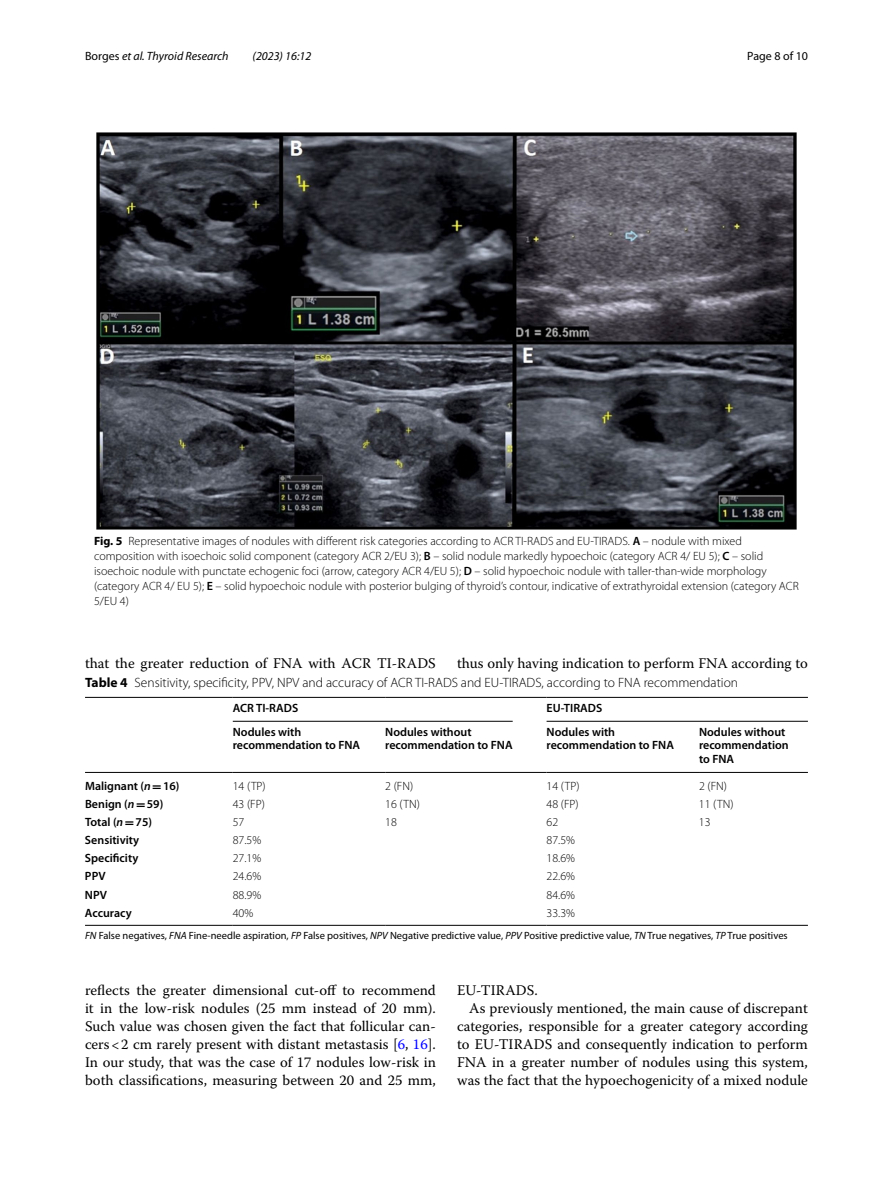
<style>
.page{position:relative;width:893px;height:1187px;background:#fff}
.page>*{position:absolute;margin:0;border:0;box-sizing:border-box;transform-origin:0 0}
.t1{font:14.7px/18px "Warnock Pro";color:#000;text-align:justify}
.t2{font:300 13.5px "Myriad Pro";color:#000}
.t3{font:300 12px/15px "Myriad Pro";color:#000}
.t4{font:600 12px/13.5px "Myriad Pro";color:#000}
.t5{font:italic 12px "Myriad Pro";color:#000}
.t6{font:12px "Myriad Pro";color:#000}
.t7{font:10.5px "Myriad Pro";color:#000}
.s1{font-style:normal}
.s2{font-weight:700}
.s3{font-weight:600}
.s4{font-style:italic}
.s5{font-family:"SPSMTSYB Bold";font-weight:400}
.s6{color:#00f}
</style>
<div class="page">
<img style="left:96px;top:133px;width:701px;height:397px">
<hr style="left:85px;top:697px;width:148px;height:1px;background:#000">
<hr style="left:85px;top:772px;width:148px;height:1px;background:#000">
<hr style="left:233px;top:697px;width:152px;height:1px;background:#000">
<hr style="left:385px;top:697px;width:162px;height:1px;background:#000">
<hr style="left:547px;top:697px;width:152px;height:1px;background:#000">
<hr style="left:699px;top:697px;width:109px;height:1px;background:#000">
<hr style="left:233px;top:772px;width:152px;height:1px;background:#000">
<hr style="left:385px;top:772px;width:162px;height:1px;background:#000">
<hr style="left:547px;top:772px;width:152px;height:1px;background:#000">
<hr style="left:699px;top:772px;width:109px;height:1px;background:#000">
<hr style="left:85px;top:925px;width:148px;height:1px;background:#000">
<hr style="left:233px;top:925px;width:152px;height:1px;background:#000">
<hr style="left:385px;top:925px;width:162px;height:1px;background:#000">
<hr style="left:547px;top:925px;width:152px;height:1px;background:#000">
<hr style="left:699px;top:925px;width:109px;height:1px;background:#000">
<hr style="left:233px;top:721px;width:280px;height:1px;background:#000">
<hr style="left:547px;top:721px;width:261px;height:1px;background:#000">
<p class="t5" style="left:85px;top:48px;width:145px"><span class="s1">Borges</span> et al. Thyroid Research</p>
<p class="t5" style="left:253px;top:48px;width:60px">(2023) 16:12</p>
<p class="t6" style="left:747px;top:48px;width:62px">Page 8 of 10</p>
<p class="t3" style="left:94px;top:533px;width:706px"><span class="s2">Fig. 5</span> Representative images of nodules with different risk categories according to ACR TI-RADS and EU-TIRADS. <span class="s3">A</span> – nodule with mixed composition with isoechoic solid component (category ACR 2/EU 3); <span class="s3">B</span> – solid nodule markedly hypoechoic (category ACR 4/ EU 5); <span class="s3">C</span> – solid isoechoic nodule with punctate echogenic foci (arrow, category ACR 4/EU 5); <span class="s3">D</span> – solid hypoechoic nodule with taller-than-wide morphology (category ACR 4/ EU 5); <span class="s3">E</span> – solid hypoechoic nodule with posterior bulging of thyroid’s contour, indicative of extrathyroidal extension (category ACR 5/EU 4)</p>
<p class="t1" style="left:85px;top:653px;width:352px">that the greater reduction of FNA with ACR TI-RADS</p>
<p class="t1" style="left:457px;top:653px;width:352px">thus only having indication to perform FNA according to</p>
<p class="t2" style="left:85px;top:675px;width:655px"><span class="s2">Table 4</span> Sensitivity, specificity, PPV, NPV and accuracy of ACR TI-RADS and EU-TIRADS, according to FNA recommendation</p>
<p class="t4" style="left:233px;top:700px;width:67px">ACR TI-RADS</p>
<p class="t4" style="left:547px;top:700px;width:57px">EU-TIRADS</p>
<p class="t4" style="left:233px;top:724px;width:129px">Nodules with recommendation to FNA</p>
<p class="t4" style="left:385px;top:724px;width:129px">Nodules without recommendation to FNA</p>
<p class="t4" style="left:547px;top:724px;width:129px">Nodules with recommendation to FNA</p>
<p class="t4" style="left:699px;top:724px;width:91px">Nodules without recommendation to FNA</p>
<p class="t4" style="left:85px;top:778px;width:96px">Malignant (<span class="s4">n</span><span class="s5">=</span>16)</p>
<p class="t3" style="left:233px;top:778px;width:35px">14 (TP)</p>
<p class="t3" style="left:385px;top:778px;width:30px">2 (FN)</p>
<p class="t3" style="left:547px;top:778px;width:35px">14 (TP)</p>
<p class="t3" style="left:699px;top:778px;width:30px">2 (FN)</p>
<p class="t4" style="left:85px;top:796px;width:80px">Benign (<span class="s4">n</span><span class="s5">=</span>59)</p>
<p class="t3" style="left:233px;top:796px;width:34px">43 (FP)</p>
<p class="t3" style="left:385px;top:796px;width:36px">16 (TN)</p>
<p class="t3" style="left:546px;top:796px;width:34px">48 (FP)</p>
<p class="t3" style="left:699px;top:796px;width:36px">11 (TN)</p>
<p class="t4" style="left:85px;top:814px;width:69px">Total (<span class="s4">n</span><span class="s5">=</span>75)</p>
<p class="t3" style="left:233px;top:814px;width:13px">57</p>
<p class="t3" style="left:385px;top:814px;width:13px">18</p>
<p class="t3" style="left:546px;top:814px;width:13px">62</p>
<p class="t3" style="left:699px;top:814px;width:13px">13</p>
<p class="t4" style="left:85px;top:832px;width:56px">Sensitivity</p>
<p class="t3" style="left:233px;top:832px;width:30px">87.5%</p>
<p class="t3" style="left:546px;top:832px;width:30px">87.5%</p>
<p class="t4" style="left:85px;top:851px;width:55px">Specificity</p>
<p class="t3" style="left:233px;top:850px;width:30px">27.1%</p>
<p class="t3" style="left:546px;top:850px;width:30px">18.6%</p>
<p class="t4" style="left:85px;top:869px;width:22px">PPV</p>
<p class="t3" style="left:233px;top:869px;width:30px">24.6%</p>
<p class="t3" style="left:546px;top:869px;width:30px">22.6%</p>
<p class="t4" style="left:85px;top:887px;width:23px">NPV</p>
<p class="t3" style="left:233px;top:887px;width:30px">88.9%</p>
<p class="t3" style="left:546px;top:887px;width:30px">84.6%</p>
<p class="t4" style="left:85px;top:905px;width:48px">Accuracy</p>
<p class="t3" style="left:233px;top:905px;width:22px">40%</p>
<p class="t3" style="left:546px;top:905px;width:30px">33.3%</p>
<p class="t7" style="left:85px;top:928px;width:704px"><span class="s4">FN</span> False negatives, <span class="s4">FNA</span> Fine-needle aspiration, <span class="s4">FP</span> False positives, <span class="s4">NPV</span> Negative predictive value, <span class="s4">PPV</span> Positive predictive value, <span class="s4">TN</span> True negatives, <span class="s4">TP</span> True positives</p>
<p class="t1" style="left:85px;top:981px;width:352px">reflects the greater dimensional cut-off to recommend it in the low-risk nodules (25 mm instead of 20 mm).<br>Such value was chosen given the fact that follicular can&shy;cers&lt;2 cm rarely present with distant metastasis [<span class="s6">6</span>, <span class="s6">16</span>].<br>In our study, that was the case of 17 nodules low-risk in both classifications, measuring between 20 and 25 mm,</p>
<p class="t1" style="left:457px;top:981px;width:82px">EU-TIRADS.</p>
<p class="t1" style="left:469px;top:999px;width:340px">As previously mentioned, the main cause of discrepant</p>
<p class="t1" style="left:457px;top:1017px;width:352px">categories, responsible for a greater category according</p>
<p class="t1" style="left:457px;top:1035px;width:352px">to EU-TIRADS and consequently indication to perform</p>
<p class="t1" style="left:457px;top:1053px;width:352px">FNA in a greater number of nodules using this system,</p>
<p class="t1" style="left:457px;top:1071px;width:352px">was the fact that the hypoechogenicity of a mixed nodule</p>
</div>
